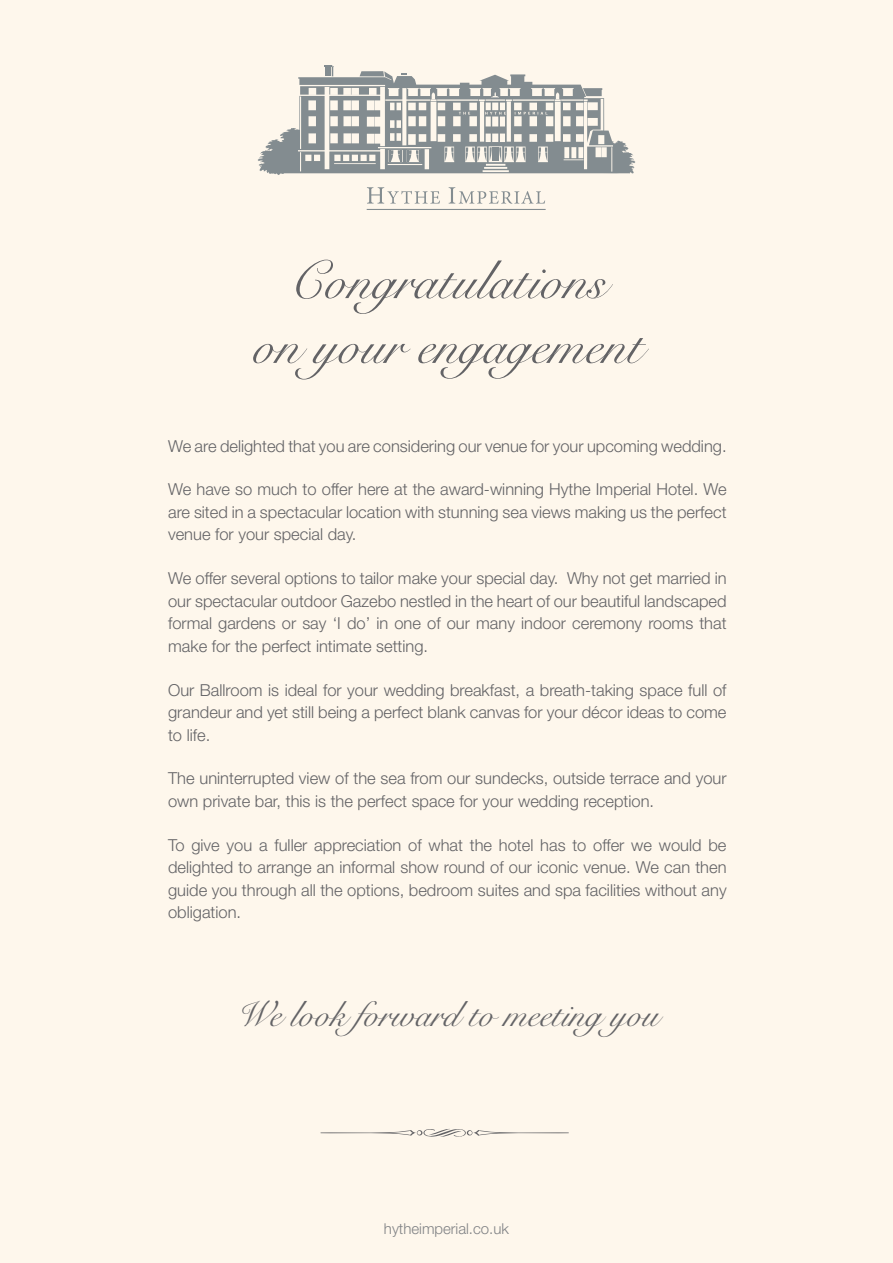
<style>
.page{position:relative;width:893px;height:1263px;background:#fef7ec}
.page>*{position:absolute;margin:0;border:0;box-sizing:border-box;transform-origin:0 0}
.t1{font:54px/64.8px "Snell Roundhand Script";color:#636366;text-align:center}
.t2{font:36px "Snell Roundhand Script";color:#636366}
.t3{font:300 16.5px/22.5px "Helvetica Neue";color:#636366;text-align:justify}
.t4{font:300 15px "Helvetica Neue";color:#808285}
</style>
<div class="page">
<svg style="left:320px;top:1129px;width:249px;height:8px"></svg>
<svg style="left:258px;top:65px;width:377px;height:110px"></svg>
<svg style="left:367px;top:187px;width:73px;height:17px"></svg>
<svg style="left:449px;top:187px;width:96px;height:17px"></svg>
<hr style="left:367px;top:209px;width:179px;height:1px;background:#838c90">
<h1 class="t1" style="left:252px;top:250px;width:391px">Congratulations<br>on your engagement</h1>
<p class="t3" style="left:168px;top:434px;width:560px">We are delighted that you are considering our venue for your upcoming wedding.</p>
<p class="t3" style="left:168px;top:478px;width:560px">We have so much to offer here at the award-winning Hythe Imperial Hotel. We are sited in a spectacular location with stunning sea views making us the perfect venue for your special day.</p>
<p class="t3" style="left:168px;top:567px;width:560px">We offer several options to tailor make your special day. Why not get married in our spectacular outdoor Gazebo nestled in the heart of our beautiful landscaped formal gardens or say ‘I do’ in one of our many indoor ceremony rooms that make for the perfect intimate setting.</p>
<p class="t3" style="left:168px;top:678px;width:560px">Our Ballroom is ideal for your wedding breakfast, a breath-taking space full of grandeur and yet still being a perfect blank canvas for your décor ideas to come to life.</p>
<p class="t3" style="left:168px;top:767px;width:560px">The uninterrupted view of the sea from our sundecks, outside terrace and your own private bar, this is the perfect space for your wedding reception.</p>
<p class="t3" style="left:168px;top:833px;width:560px">To give you a fuller appreciation of what the hotel has to offer we would be delighted to arrange an informal show round of our iconic venue. We can then guide you through all the options, bedroom suites and spa facilities without any obligation.</p>
<h2 class="t2" style="left:236px;top:994px;width:424px">We look forward to meeting you</h2>
<p class="t4" style="left:384px;top:1220px;width:127px">hytheimperial.co.uk</p>
</div>
